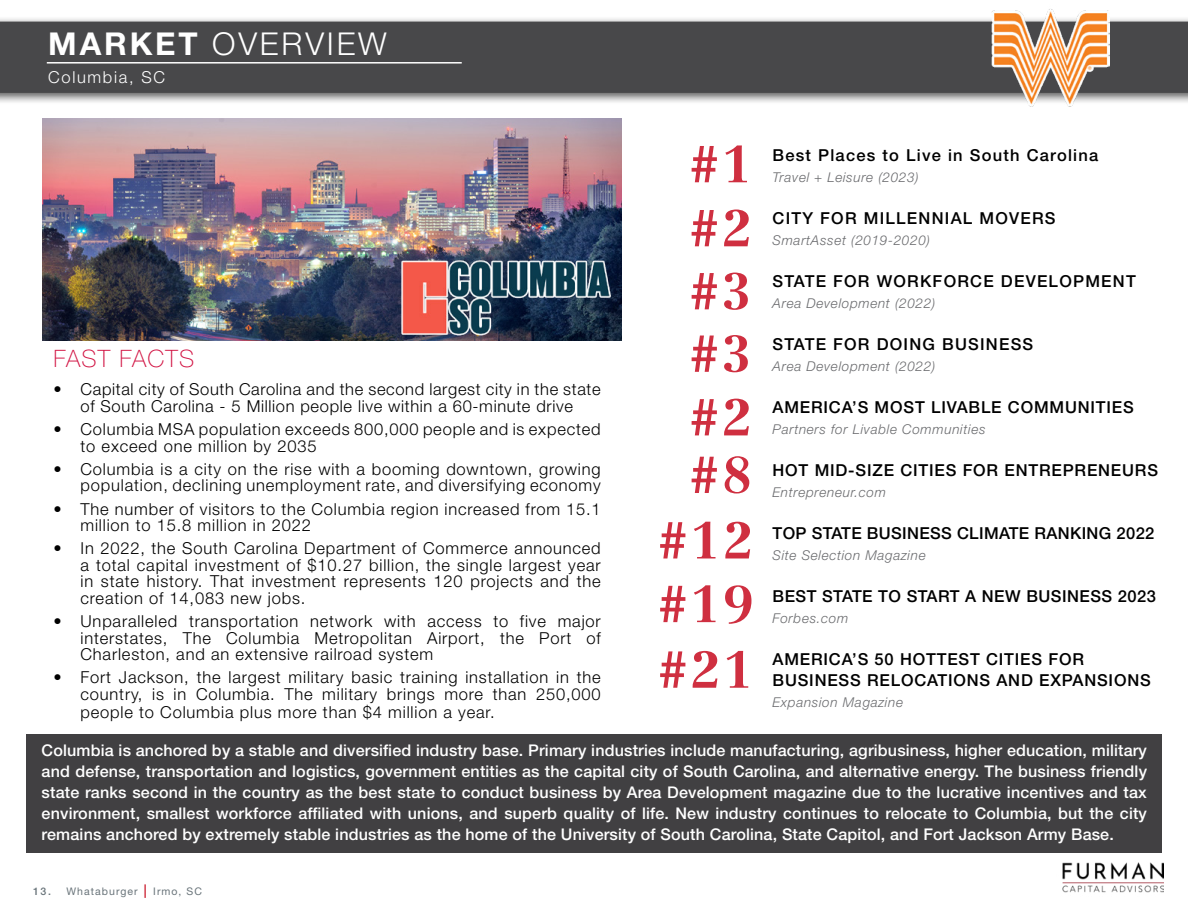
<style>
.page{position:relative;width:1188px;height:918px;background:#fff}
.page>*{position:absolute;margin:0;border:0;box-sizing:border-box;transform-origin:0 0}
.t1{font:700 51px/63.6px "Centennial LT Std";color:#cf2f40}
.t2{font:300 31.5px "Helvetica Neue LT Std";letter-spacing:.09em;color:#fff}
.t3{font:100 24px "Helvetica Neue LT Std";letter-spacing:.05em;color:#d11242}
.t4{font:300 16.5px/16.5px "Helvetica Neue LT Std";letter-spacing:.05em;color:#000}
.t5{font:500 16.5px/21px "Helvetica Neue LT Std";letter-spacing:.05em;color:#000}
.t6{font:500 16.5px "Helvetica Neue LT Std";letter-spacing:.075em;color:#000}
.t7{font:500 16.5px "Helvetica Neue LT Std";letter-spacing:.02em;color:#000}
.t8{font:500 16.5px "Helvetica Neue LT Std";letter-spacing:.03em;color:#000}
.t9{font:300 16.5px "Helvetica Neue LT Std";letter-spacing:.1em;color:#fff}
.t10{font:500 16.2px/21px "Helvetica Neue LT Std";letter-spacing:.01em;color:#fff;text-align:justify}
.t11{font:italic 300 13.5px "Helvetica Neue LT Std";letter-spacing:.05em;color:#696a6d}
.t12{font:10.5px "Helvetica Neue LT Std";letter-spacing:.1em;color:#69747a}
.s1{font-weight:700}
.s2{font-weight:500}
.s3{font-weight:700;font-size:13.5px;color:#cf2f40}
</style>
<div class="page">
<img style="left:1062px;top:862px;width:101px;height:31px">
<div style="left:0;top:16px;width:1188px;height:89px;background:#000;opacity:.65"></div>
<div style="left:0;top:22px;width:1188px;height:71px;background:#48484a"></div>
<hr style="left:47px;top:62px;width:415px;height:2px;background:#fff">
<img style="left:991px;top:9px;width:119px;height:98px">
<div style="left:27px;top:735px;width:1135px;height:118px;background:#414042"></div>
<img style="left:43px;top:118px;width:578px;height:222px">
<img style="left:395px;top:252px;width:222px;height:86px">
<h2 class="t2" style="left:48px;top:24px;width:340px"><span class="s1">MARKET</span> OVERVIEW</h2>
<p class="t9" style="left:48px;top:67px;width:118px">Columbia, SC</p>
<h3 class="t3" style="left:54px;top:345px;width:142px">FAST FACTS</h3>
<p class="t4" style="left:54px;top:381px;width:549px;text-align:center">• Capital city of South Carolina and the second largest city in the state of South Carolina - 5 Million people live within a 60-minute drive</p>
<p class="t4" style="left:81px;top:421px;width:522px;text-indent:-27px">• Columbia MSA population exceeds 800,000 people and is expected to exceed one million by 2035</p>
<p class="t4" style="left:54px;top:460px;width:549px;text-align:right">• Columbia is a city on the rise with a booming downtown, growing population, declining unemployment rate, and diversifying economy</p>
<p class="t4" style="left:81px;top:500px;width:522px;text-indent:-27px">• The number of visitors to the Columbia region increased from 15.1 million to 15.8 million in 2022</p>
<p class="t4" style="left:81px;top:540px;width:522px;text-align:justify;text-indent:-27px">• In 2022, the South Carolina Department of Commerce announced a total capital investment of $10.27 billion, the single largest year in state history. That investment represents 120 projects and the creation of 14,083 new jobs.</p>
<p class="t4" style="left:81px;top:613px;width:522px;text-align:justify;text-indent:-27px">• Unparalleled transportation network with access to five major interstates, The Columbia Metropolitan Airport, the Port of Charleston, and an extensive railroad system</p>
<p class="t4" style="left:54px;top:669px;width:549px;text-align:right">• Fort Jackson, the largest military basic training installation in the country, is in Columbia. The military brings more than 250,000</p>
<p class="t4" style="left:81px;top:703px;width:416px">people to Columbia plus more than $4 million a year.</p>
<h1 class="t1" style="left:689px;top:133px;width:64px">#1</h1>
<h1 class="t1" style="left:689px;top:197px;width:64px;line-height:63px">#2 #3</h1>
<h1 class="t1" style="left:689px;top:322px;width:64px">#3 #2</h1>
<h1 class="t1" style="left:689px;top:443px;width:64px">#8</h1>
<h1 class="t1" style="left:658px;top:509px;width:97px">#12</h1>
<h1 class="t1" style="left:658px;top:572px;width:97px">#19</h1>
<h1 class="t1" style="left:658px;top:638px;width:97px">#21</h1>
<p class="t6" style="left:773px;top:146px;width:327px">Best Places to Live in South Carolina</p>
<p class="t11" style="left:773px;top:169px;width:148px">Travel + Leisure (2023)</p>
<p class="t6" style="left:773px;top:209px;width:285px">CITY FOR MILLENNIAL MOVERS</p>
<p class="t11" style="left:773px;top:232px;width:159px">SmartAsset (2019-2020)</p>
<p class="t6" style="left:773px;top:272px;width:365px">STATE FOR WORKFORCE DEVELOPMENT</p>
<p class="t11" style="left:773px;top:295px;width:164px">Area Development (2022)</p>
<p class="t6" style="left:773px;top:335px;width:262px">STATE FOR DOING BUSINESS</p>
<p class="t11" style="left:773px;top:358px;width:164px">Area Development (2022)</p>
<p class="t5" style="left:773px;top:397px;width:363px">AMERICA’S MOST LIVABLE COMMUNITIES</p>
<p class="t11" style="left:773px;top:421px;width:214px">Partners for Livable Communities</p>
<p class="t5" style="left:773px;top:460px;width:387px">HOT MID-SIZE CITIES FOR ENTREPRENEURS</p>
<p class="t11" style="left:773px;top:484px;width:115px">Entrepreneur.com</p>
<p class="t7" style="left:773px;top:524px;width:383px">TOP STATE BUSINESS CLIMATE RANKING 2022</p>
<p class="t11" style="left:773px;top:547px;width:155px">Site Selection Magazine</p>
<p class="t8" style="left:773px;top:587px;width:385px">BEST STATE TO START A NEW BUSINESS 2023</p>
<p class="t11" style="left:773px;top:610px;width:77px">Forbes.com</p>
<p class="t5" style="left:773px;top:649px;width:380px">AMERICA’S 50 HOTTEST CITIES FOR<br>BUSINESS RELOCATIONS AND EXPANSIONS</p>
<p class="t11" style="left:773px;top:694px;width:132px">Expansion Magazine</p>
<p class="t10" style="left:42px;top:740px;width:1107px">Columbia is anchored by a stable and diversified industry base. Primary industries include manufacturing, agribusiness, higher education, military and defense, transportation and logistics, government entities as the capital city of South Carolina, and alternative energy. The business friendly state ranks second in the country as the best state to conduct business by Area Development magazine due to the lucrative incentives and tax environment, smallest workforce affiliated with unions, and superb quality of life. New industry continues to relocate to Columbia, but the city remains anchored by extremely stable industries as the home of the University of South Carolina, State Capitol, and Fort Jackson Army Base.</p>
<p class="t12" style="left:33px;top:885px;width:170px"><span class="s2">13.</span> Whataburger <span class="s3">|</span> Irmo, SC</p>
</div>
